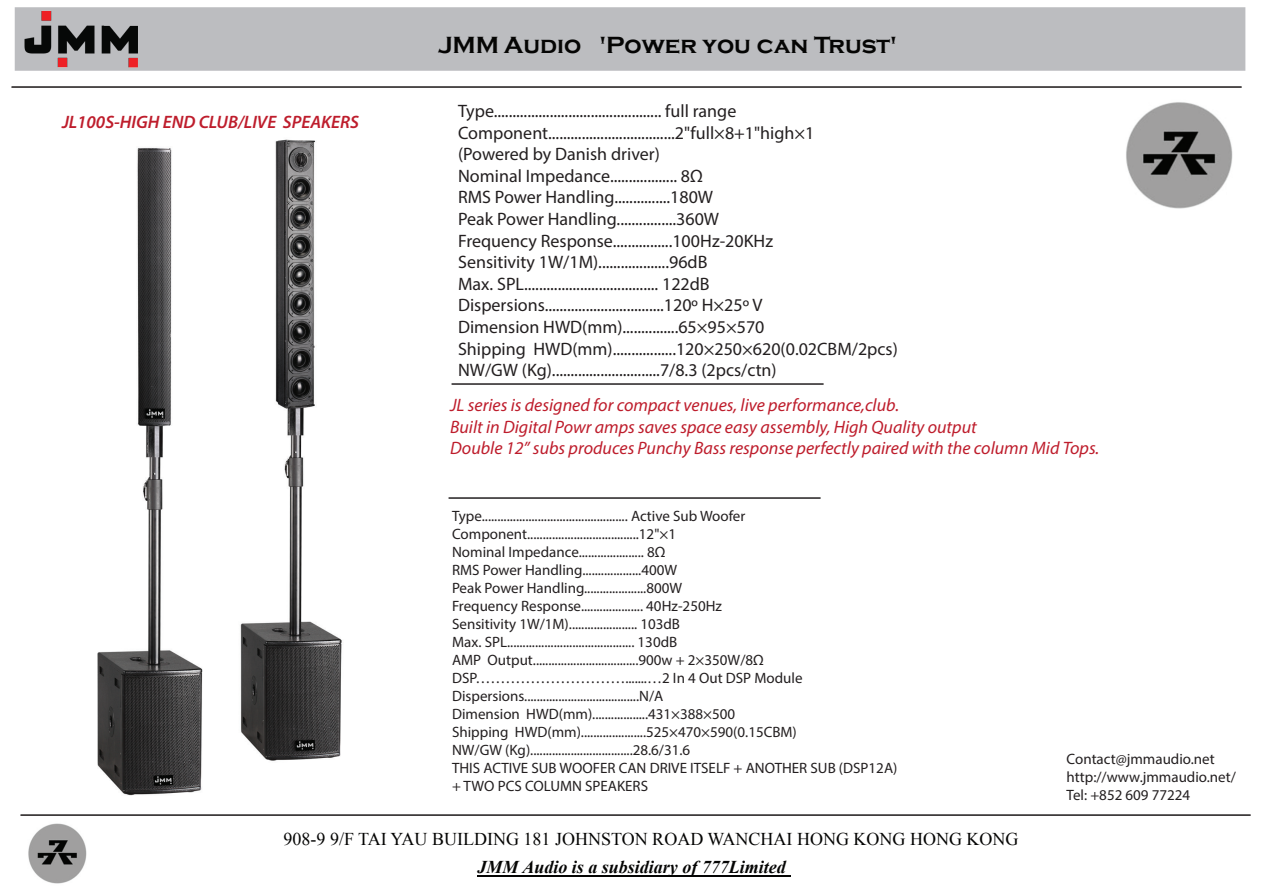
<style>
.page{position:relative;width:1263px;height:893px;background:#fff}
.page>*{position:absolute;margin:0;border:0;box-sizing:border-box;transform-origin:0 0}
.t1{font:700 24.15px "Copperplate Gothic";color:#050504}
.t2{font:18px/21.6px "Myriad Pro";color:#231f20}
.t3{font:italic 18px/21.6px "Myriad Pro";color:#be1d2c}
.t4{font:18px "Times New Roman";color:#050504}
.t5{font:italic 700 18px "Times New Roman";color:#050504}
.t6{font:italic 600 18px "Myriad Pro";color:#be1d2c}
.t7{font:15px/18px "Myriad Pro";color:#231f20}
</style>
<div class="page">
<div style="left:15px;top:7px;width:1230px;height:64px;background:#bcbdc0;border:2px solid #bcbdc0"></div>
<hr style="left:12px;top:86px;width:1230px;height:2px;background:#231f20">
<svg style="left:918px;top:68px;width:114px;height:20px"></svg>
<hr style="left:21px;top:814px;width:1230px;height:2px;background:#231f20">
<hr style="left:478px;top:875px;width:313px;height:1px;background:#050504">
<img style="left:1126px;top:102px;width:107px;height:107px">
<img style="left:28px;top:823px;width:59px;height:61px">
<hr style="left:448px;top:497px;width:372px;height:2px;background:#231f20">
<hr style="left:452px;top:383px;width:372px;height:2px;background:#231f20">
<div style="left:62px;top:135px;width:298px;height:696px;background:#fff"></div>
<img style="left:97px;top:139px;width:245px;height:657px">
<img style="left:21px;top:8px;width:121px;height:62px">
<p class="t6" style="left:62px;top:111px;width:298px">JL100S-HIGH END CLUB/LIVE SPEAKERS</p>
<h1 class="t1" style="left:438px;top:31px;width:460px">JMM Audio 'Power you can Trust'</h1>
<p class="t2" style="left:458px;top:100px;width:441px">Type............................................. full range Component..................................2"full×8+1"high×1<br>(Powered by Danish driver)<br>Nominal Impedance.................. 8Ω<br>RMS Power Handling...............180W<br>Peak Power Handling................360W<br>Frequency Response................100Hz-20KHz<br>Sensitivity 1W/1M)...................96dB<br>Max. SPL.................................... 122dB Dispersions................................120º H×25º V<br>Dimension HWD(mm)...............65×95×570<br>Shipping HWD(mm).................120×250×620(0.02CBM/2pcs)<br>NW/GW (Kg).............................7/8.3 (2pcs/ctn)</p>
<p class="t3" style="left:450px;top:394px;width:651px">JL series is designed for compact venues, live performance,club.<br>Built in Digital Powr amps saves space easy assembly, High Quality output<br>Double 12” subs produces Punchy Bass response perfectly paired with the column Mid Tops.</p>
<p class="t7" style="left:452px;top:506px;width:447px">Type............................................... Active Sub Woofer Component....................................12"×1<br>Nominal Impedance..................... 8Ω<br>RMS Power Handling...................400W<br>Peak Power Handling....................800W<br>Frequency Response.................... 40Hz-250Hz<br>Sensitivity 1W/1M)...................... 103dB<br>Max. SPL......................................... 130dB<br>AMP Output..................................900w + 2×350W/8Ω DSP………………………….......…2 In 4 Out DSP Module Dispersions.....................................N/A<br>Dimension HWD(mm)..................431×388×500<br>Shipping HWD(mm).....................525×470×590(0.15CBM)<br>NW/GW (Kg).................................28.6/31.6<br>THIS ACTIVE SUB WOOFER CAN DRIVE ITSELF + ANOTHER SUB (DSP12A) + TWO PCS COLUMN SPEAKERS</p>
<p class="t7" style="left:1066px;top:750px;width:171px">Contact@jmmaudio.net http://www.jmmaudio.net/<br>Tel: +852 609 77224</p>
<p class="t4" style="left:283px;top:827px;width:736px">908-9 9/F TAI YAU BUILDING 181 JOHNSTON ROAD WANCHAI HONG KONG HONG KONG</p>
<p class="t5" style="left:477px;top:854px;width:310px">JMM Audio is a subsidiary of 777Limited</p>
</div>
